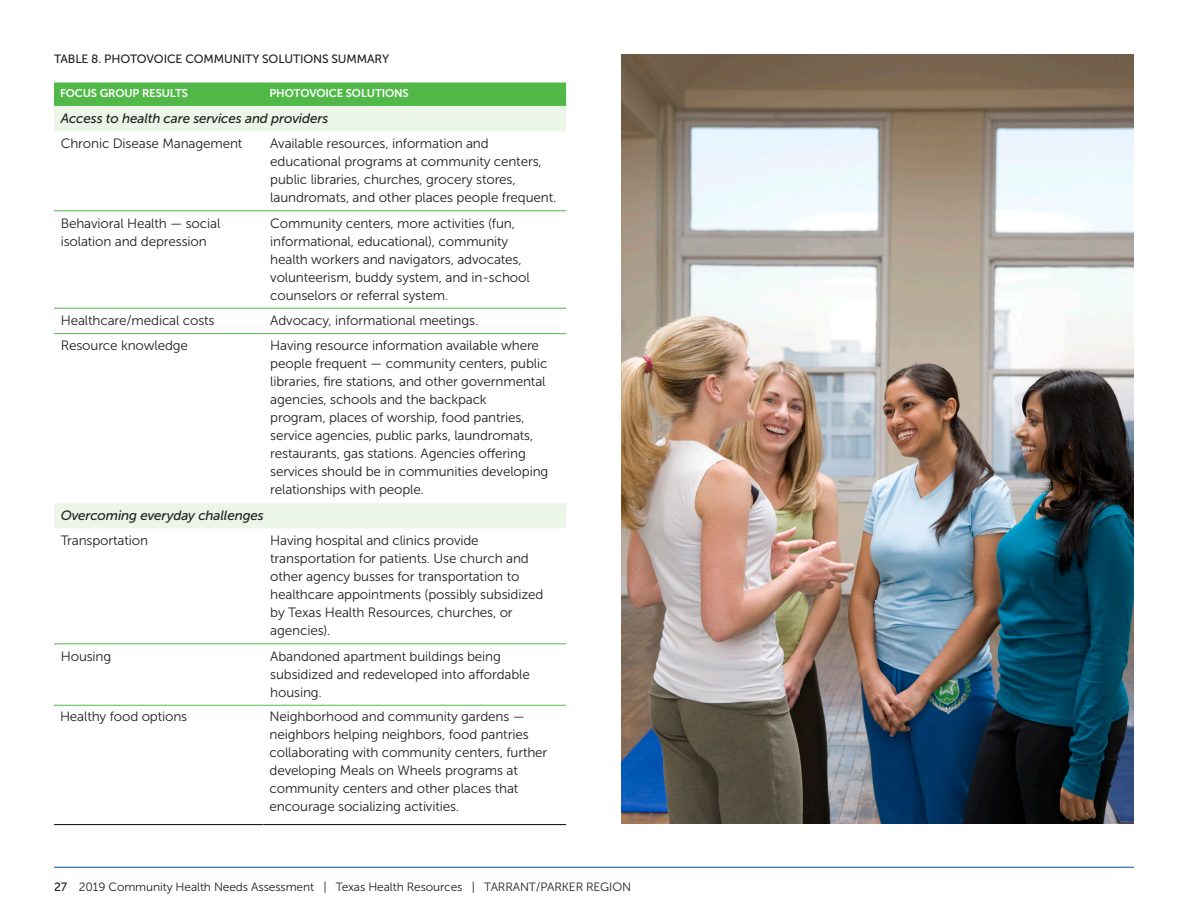
<style>
.page{position:relative;width:1188px;height:918px;background:#fff}
.page>*{position:absolute;margin:0;border:0;box-sizing:border-box;transform-origin:0 0}
.t1{font:13.5px/18px "Museo Sans 300";letter-spacing:-.01em;color:#231f20}
.t2{font:italic 13.5px "Museo Sans 500";letter-spacing:-.01em;color:#231f20}
.t3{font:12px "Museo Sans 300";letter-spacing:-.01em;color:#231f20}
.figure_title{font:12px "Museo Sans 500";letter-spacing:-.01em;color:#231f20}
.table_titles{font:11.25px "Museo Sans 700";letter-spacing:-.01em;color:#fff}
.s1{font-family:"Museo Sans 500"}
</style>
<div class="page">
<hr style="left:54px;top:867px;width:1080px;height:1px;background:#01529a">
<svg style="left:54px;top:82px;width:512px;height:24px;background:#55ba4c"></svg>
<svg style="left:54px;top:106px;width:512px;height:422px"></svg>
<hr style="left:54px;top:211px;width:210px;height:1px;background:#51b948">
<hr style="left:264px;top:211px;width:302px;height:1px;background:#51b948">
<hr style="left:54px;top:308px;width:210px;height:1px;background:#51b948">
<hr style="left:264px;top:308px;width:302px;height:1px;background:#51b948">
<hr style="left:54px;top:333px;width:210px;height:1px;background:#51b948">
<hr style="left:264px;top:333px;width:302px;height:1px;background:#51b948">
<hr style="left:54px;top:644px;width:210px;height:1px;background:#51b948">
<hr style="left:264px;top:644px;width:302px;height:1px;background:#51b948">
<hr style="left:54px;top:705px;width:210px;height:1px;background:#51b948">
<hr style="left:264px;top:705px;width:302px;height:1px;background:#51b948">
<hr style="left:54px;top:824px;width:210px;height:1px;background:#231f20">
<hr style="left:264px;top:824px;width:302px;height:1px;background:#231f20">
<img style="left:621px;top:54px;width:513px;height:770px">
<p class="figure_title" style="left:54px;top:52px;width:337px">TABLE 8. PHOTOVOICE COMMUNITY SOLUTIONS SUMMARY</p>
<p class="table_titles" style="left:60px;top:87px;width:130px">FOCUS GROUP RESULTS</p>
<p class="table_titles" style="left:270px;top:87px;width:141px">PHOTOVOICE SOLUTIONS</p>
<p class="t2" style="left:61px;top:111px;width:269px">Access to health care services and providers</p>
<p class="t1" style="left:61px;top:135px;width:183px">Chronic Disease Management</p>
<p class="t1" style="left:270px;top:135px;width:288px">Available resources, information and educational programs at community centers, public libraries, churches, grocery stores, laundromats, and other places people frequent.</p>
<p class="t1" style="left:61px;top:214px;width:161px">Behavioral Health — social isolation and depression</p>
<p class="t1" style="left:270px;top:214px;width:261px">Community centers, more activities (fun, informational, educational), community health workers and navigators, advocates, volunteerism, buddy system, and in-school counselors or referral system.</p>
<p class="t1" style="left:61px;top:312px;width:155px">Healthcare/medical costs</p>
<p class="t1" style="left:270px;top:312px;width:210px">Advocacy, informational meetings.</p>
<p class="t1" style="left:61px;top:337px;width:129px">Resource knowledge</p>
<p class="t1" style="left:270px;top:337px;width:280px">Having resource information available where people frequent — community centers, public libraries, fire stations, and other governmental agencies, schools and the backpack<br>program, places of worship, food pantries, service agencies, public parks, laundromats, restaurants, gas stations. Agencies offering services should be in communities developing relationships with people.</p>
<p class="t2" style="left:61px;top:508px;width:205px">Overcoming everyday challenges</p>
<p class="t1" style="left:61px;top:532px;width:89px">Transportation</p>
<p class="t1" style="left:270px;top:532px;width:275px">Having hospital and clinics provide transportation for patients. Use church and other agency busses for transportation to healthcare appointments (possibly subsidized by Texas Health Resources, churches, or agencies).</p>
<p class="t1" style="left:61px;top:647px;width:52px">Housing</p>
<p class="t1" style="left:270px;top:647px;width:261px">Abandoned apartment buildings being subsidized and redeveloped into affordable housing.</p>
<p class="t1" style="left:60px;top:708px;width:129px">Healthy food options</p>
<p class="t1" style="left:270px;top:708px;width:279px">Neighborhood and community gardens — neighbors helping neighbors, food pantries collaborating with community centers, further developing Meals on Wheels programs at community centers and other places that encourage socializing activities.</p>
<p class="t3" style="left:54px;top:880px;width:579px"><span class="s1">27</span> 2019 Community Health Needs Assessment | Texas Health Resources | TARRANT/PARKER REGION</p>
</div>
